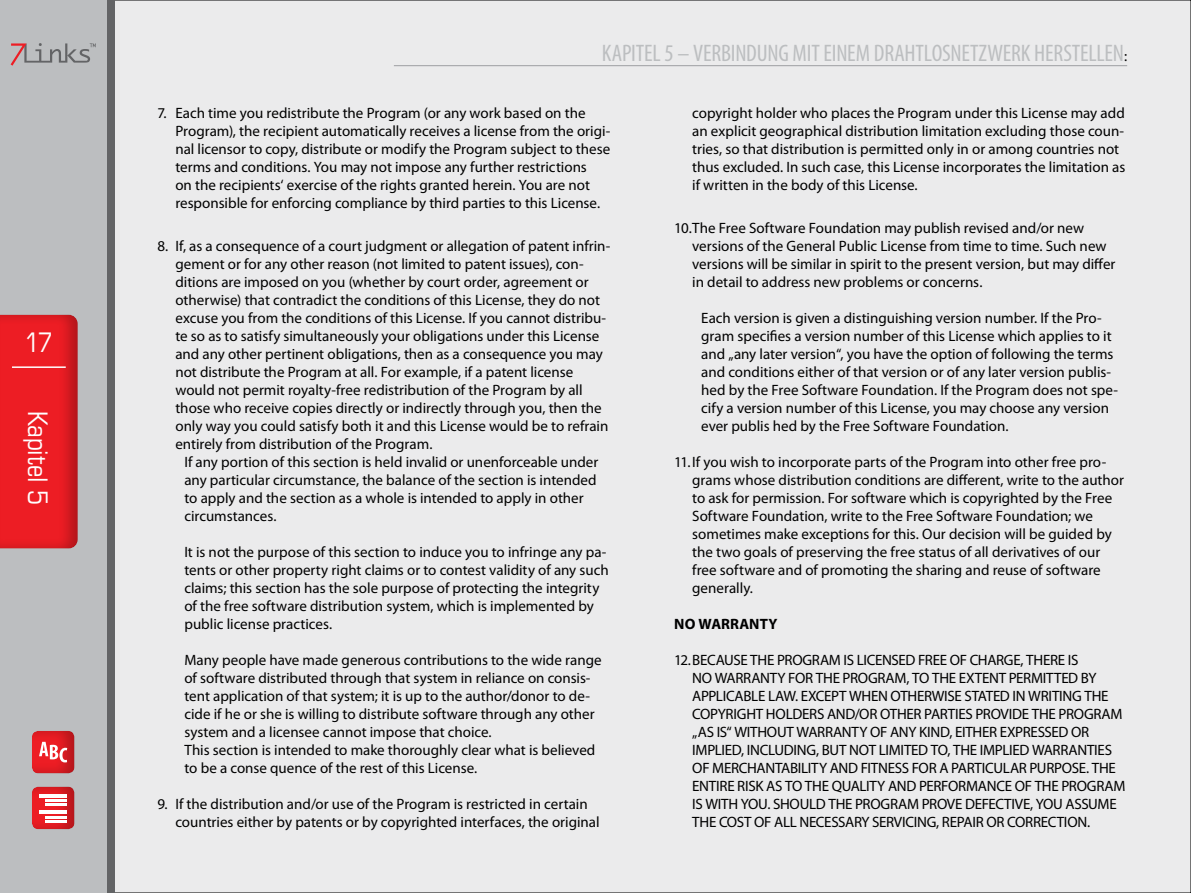
<style>
.page{position:relative;width:1191px;height:893px;background:#ebebec}
.page>*{position:absolute;margin:0;border:0;box-sizing:border-box;transform-origin:0 0}
.t1{font:condensed 27px "Eurostile";letter-spacing:-.01em;color:#fff}
.t2{font:condensed 24px "Myriad Pro";letter-spacing:-.005em;color:#bcbec0}
.t3{font:15px/18px "Myriad Pro";color:#000}
.t4{font:15px "Myriad Pro";letter-spacing:-.025em;color:#000}
.t5{font:700 15px "Myriad Pro";letter-spacing:.005em;color:#000}
</style>
<div class="page">
<div style="left:34px;top:0;width:81px;height:893px;background:#636466"></div>
<div style="left:0;top:0;width:106px;height:893px;background:#bcbec0"></div>
<svg style="left:11px;top:43px;width:85px;height:23px"></svg>
<div style="left:0;top:315px;width:81px;height:235px;background:#000;opacity:.25"></div>
<hr style="left:12px;top:366px;width:54px;height:2px;background:#fff">
<div style="left:31px;top:730px;width:46px;height:45px;background:#000;opacity:.25"></div>
<svg style="left:39px;top:742px;width:28px;height:20px"></svg>
<div style="left:31px;top:786px;width:46px;height:43px;background:#000;opacity:.25"></div>
<hr style="left:39px;top:794px;width:28px;height:3px;background:#fff">
<hr style="left:39px;top:811px;width:28px;height:3px;background:#fff">
<hr style="left:45px;top:799px;width:22px;height:2px;background:#fff">
<hr style="left:45px;top:816px;width:22px;height:2px;background:#fff">
<hr style="left:45px;top:803px;width:22px;height:2px;background:#fff">
<hr style="left:45px;top:820px;width:22px;height:2px;background:#fff">
<hr style="left:394px;top:65px;width:733px;height:1px;background:#9d9fa2">
<h1 class="t1" style="left:25px;top:326px;width:29px">17</h1>
<h1 class="t1" style="left:54px;top:410px;width:96px;rotate:90deg">Kapitel 5</h1>
<h2 class="t2" style="left:602px;top:38px;width:20px">KAPITEL</h2>
<h2 class="t2" style="left:664px;top:38px;width:77px">5 – VERBINDUNG</h2>
<h2 class="t2" style="left:792px;top:38px;width:41px">MIT EINEM</h2>
<h2 class="t2" style="left:874px;top:38px;width:11px">DRAHTLOSNETZ</h2>
<h2 class="t2" style="left:987px;top:38px;width:57px">WERK HERSTELLEN</h2>
<p class="t3" style="left:1124px;top:47px;width:5px">:</p>
<p class="t3" style="left:175px;top:103px;width:436px;text-indent:-18px">7. Each time you redistribute the Program (or any work based on the Program), the recipient automatically receives a license from the origi&shy;nal licensor to copy, distribute or modify the Program subject to these terms and conditions. You may not impose any further restrictions<br>on the recipients‘ exercise of the rights granted herein. You are not responsible for enforcing compliance by third parties to this License.</p>
<p class="t3" style="left:175px;top:237px;width:436px;text-indent:-18px">8. If, as a consequence of a court judgment or allegation of patent infrin&shy;gement or for any other reason (not limited to patent issues), con&shy;ditions are imposed on you (whether by court order, agreement or otherwise) that contradict the conditions of this License, they do not excuse you from the conditions of this License. If you cannot distribu&shy;te so as to satisfy simultaneously your obligations under this License and any other pertinent obligations, then as a consequence you may not distribute the Program at all. For example, if a patent license would not permit royalty-free redistribution of the Program by all those who receive copies directly or indirectly through you, then the only way you could satisfy both it and this License would be to refrain entirely from distribution of the Program.</p>
<p class="t3" style="left:184px;top:453px;width:415px">If any portion of this section is held invalid or unenforceable under any particular circumstance, the balance of the section is intended to apply and the section as a whole is intended to apply in other circumstances.</p>
<p class="t3" style="left:184px;top:543px;width:426px">It is not the purpose of this section to induce you to infringe any pa&shy;tents or other property right claims or to contest validity of any such claims; this section has the sole purpose of protecting the integrity of the free software distribution system, which is implemented by public license practices.</p>
<p class="t3" style="left:184px;top:651px;width:419px">Many people have made generous contributions to the wide range of software distributed through that system in reliance on consis&shy;tent application of that system; it is up to the author/donor to de&shy;cide if he or she is willing to distribute software through any other system and a licensee cannot impose that choice.<br>This section is intended to make thoroughly clear what is believed to be a conse quence of the rest of this License.</p>
<p class="t3" style="left:175px;top:795px;width:426px;text-indent:-18px">9. If the distribution and/or use of the Program is restricted in certain countries either by patents or by copyrighted interfaces, the original</p>
<p class="t3" style="left:692px;top:103px;width:434px">copyright holder who places the Program under this License may add an explicit geographical distribution limitation excluding those coun&shy;tries, so that distribution is permitted only in or among countries not thus excluded. I n such case, this License incorporates the limitation as if written in the body of this License.</p>
<p class="t3" style="left:692px;top:219px;width:425px;text-indent:-18px">10.The Free Software Foundation may publish revised and/or new versions of the General Public License from time to time. Such new versions will be similar in spirit to the present version, but may differ in detail to address new problems or concerns.</p>
<p class="t3" style="left:701px;top:309px;width:418px">Each version is given a distinguishing version number. If the Pro&shy;gram specifies a version number of this License which applies to it and „any later version“, you have the option of following the terms and conditions either of that version or of any later version publis&shy;hed by the Free Software Foundation. If the Program does not spe&shy;cify a version number of this License, you may choose any version ever publis hed by the Free Software Foundation.</p>
<p class="t3" style="left:692px;top:453px;width:433px;text-indent:-18px">11.If you wish to incorporate parts of the Program into other free pro&shy;grams whose distribution conditions are different, write to the author to ask for permission. For software which is copyrighted by the Free Software Foundation, write to the Free Software Foundation; we sometimes make exceptions for this. Our decision will be guided by the two goals of preserving the free status of all derivatives of our free software and of promoting the sharing and reuse of software generally.</p>
<p class="t5" style="left:674px;top:614px;width:105px">NO WARRANTY</p>
<p class="t3" style="left:674px;top:651px;width:50px">12.BECAUSET</p>
<p class="t3" style="left:757px;top:651px;width:89px">HE PROGRAM ISLI</p>
<p class="t3" style="left:867px;top:651px;width:16px">CENSED</p>
<p class="t3" style="left:692px;top:651px;width:371px;text-indent:226px">FREE OF CHARGE, THEREIS<br>NO WARRANTY FOR THE PROGRAM, TO THEEXTENT</p>
<p class="t3" style="left:1008px;top:669px;width:41px">PERMITTED</p>
<p class="t3" style="left:1080px;top:669px;width:17px">BY</p>
<p class="t3" style="left:692px;top:687px;width:67px">APPLICABLELA</p>
<p class="t3" style="left:783px;top:687px;width:168px">W. EXCEPT WHEN OTHERWISESTATEDIN</p>
<p class="t3" style="left:1028px;top:687px;width:28px">WRITINGT</p>
<p class="t3" style="left:1091px;top:687px;width:14px">HE</p>
<p class="t3" style="left:692px;top:705px;width:134px">COPYRIG HT HOLDERSAND</p>
<p class="t3" style="left:854px;top:705px;width:100px">/OR OTHER PARTIES</p>
<p class="t3" style="left:975px;top:705px;width:41px">PROVIDET</p>
<p class="t3" style="left:1039px;top:705px;width:85px">HE PROGRAM</p>
<p class="t3" style="left:692px;top:723px;width:13px">„ASIS</p>
<p class="t3" style="left:726px;top:723px;width:312px">“ WITHOUT WARRANTY OF ANY KIND, EITHER EXPRESSED</p>
<p class="t3" style="left:1071px;top:723px;width:20px">OR</p>
<p class="t3" style="left:692px;top:741px;width:30px">IMPLIED</p>
<p class="t3" style="left:741px;top:741px;width:36px">, INCLUDING</p>
<p class="t3" style="left:816px;top:741px;width:22px">,BUTN</p>
<p class="t3" style="left:859px;top:741px;width:49px">OTLIMITEDT</p>
<p class="t3" style="left:937px;top:741px;width:71px">O, THEIMPLIED</p>
<p class="t3" style="left:1032px;top:741px;width:44px">WARRANTIES</p>
<p class="t3" style="left:692px;top:759px;width:74px">OF MERCHANTA</p>
<p class="t3" style="left:790px;top:759px;width:45px">BILITY AND</p>
<p class="t3" style="left:860px;top:759px;width:14px">FITNESS</p>
<p class="t4" style="left:911px;top:759px;width:201px">FOR A PARTICULAR PURPOSE. THE</p>
<p class="t3" style="left:692px;top:777px;width:8px">ENTI</p>
<p class="t3" style="left:719px;top:777px;width:51px">RE RISK AST</p>
<p class="t3" style="left:792px;top:777px;width:58px">O THE QUALIT</p>
<p class="t3" style="left:877px;top:777px;width:16px">Y AND</p>
<p class="t3" style="left:919px;top:777px;width:208px">PERFORMANCE OF THE PROGRAM</p>
<p class="t3" style="left:692px;top:795px;width:116px">IS WITH YOU. SHOULDT</p>
<p class="t3" style="left:835px;top:795px;width:127px">HE PROGRAM PROVEDE</p>
<p class="t3" style="left:981px;top:795px;width:80px">FECTIVE, YOUASSU</p>
<p class="t3" style="left:1097px;top:795px;width:16px">ME</p>
<p class="t3" style="left:692px;top:813px;width:87px">THE COST OF ALLNE</p>
<p class="t3" style="left:816px;top:813px;width:17px">CESSA</p>
<p class="t3" style="left:854px;top:813px;width:238px">RY SERVICING, REPAI R OR CORRECTION.</p>
</div>
